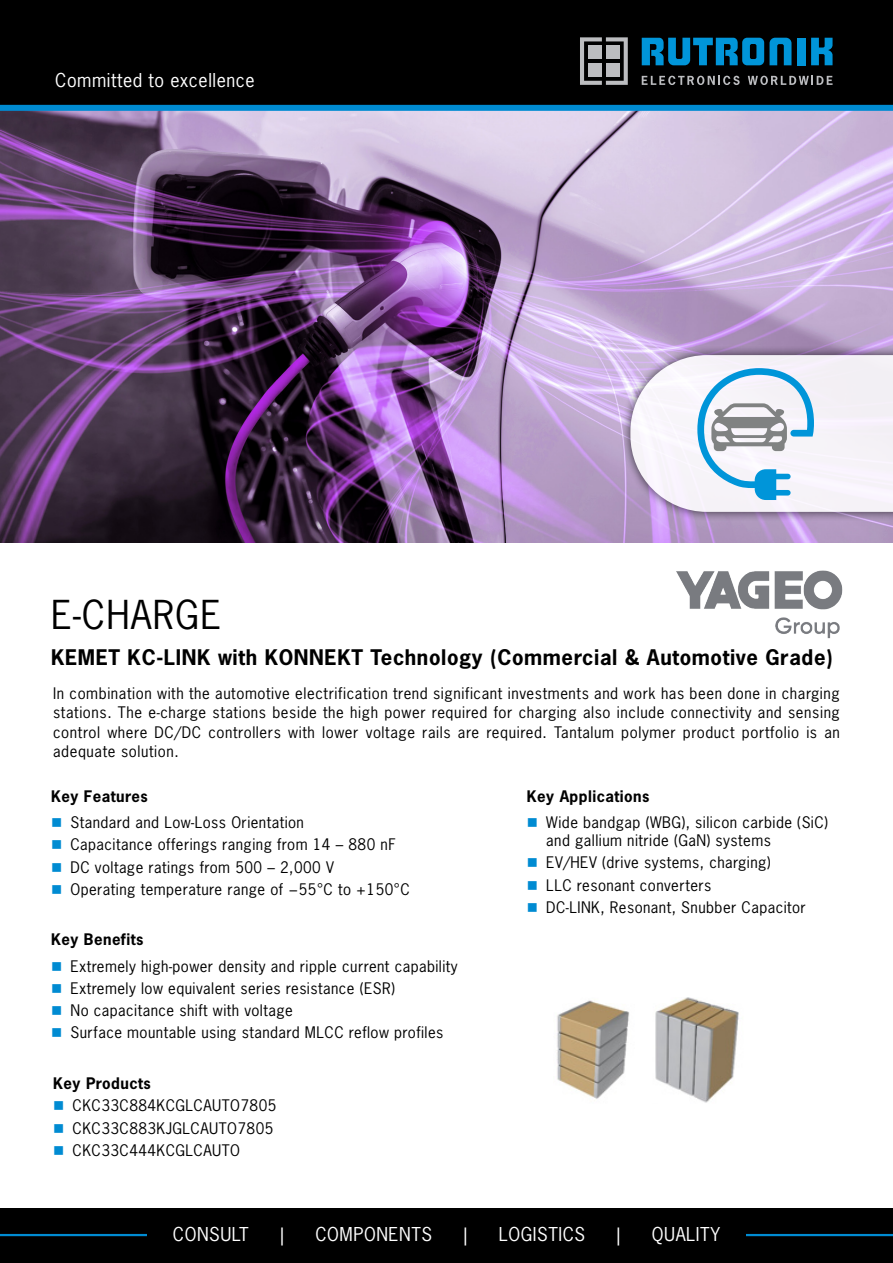
<style>
.page{position:relative;width:893px;height:1263px;background:#fff}
.page>*{position:absolute;margin:0;border:0;box-sizing:border-box;transform-origin:0 0}
.t1{font:37.5px "News Gothic Std";letter-spacing:.03em;color:#000}
.t2{font:700 20.25px "News Gothic Std";letter-spacing:.03em;color:#000}
.t3{font:18px "News Gothic Std";letter-spacing:.03em;color:#fff}
.t4{font:15px/22.2px "News Gothic Std";letter-spacing:.03em;color:#000}
.t5{font:700 15px "News Gothic Std";letter-spacing:.03em;color:#000}
</style>
<div class="page">
<img style="left:0;top:111px;width:893px;height:431px">
<div style="left:0;top:0;width:893px;height:106px;background:#000"></div>
<div style="left:0;top:1208px;width:893px;height:55px;background:#000"></div>
<div style="left:0;top:105px;width:893px;height:6px;background:#008bd2"></div>
<hr style="left:0;top:1234px;width:893px;height:2px;background:#008bd2">
<div style="left:797px;top:38px;width:8px;height:27px;background:#0095d9"></div>
<svg style="left:811px;top:38px;width:21px;height:27px"></svg>
<svg style="left:642px;top:38px;width:149px;height:27px"></svg>
<svg style="left:642px;top:76px;width:98px;height:9px"></svg>
<svg style="left:748px;top:76px;width:84px;height:9px"></svg>
<svg style="left:580px;top:37px;width:48px;height:48px"></svg>
<div style="left:588px;top:46px;width:14px;height:13px;background:#bcbdc0"></div>
<div style="left:606px;top:46px;width:14px;height:13px;background:#bcbdc0"></div>
<div style="left:606px;top:63px;width:14px;height:14px;background:#bcbdc0"></div>
<div style="left:588px;top:63px;width:14px;height:14px;background:#bcbdc0"></div>
<div style="left:621px;top:345px;width:272px;height:177px;background:#000;opacity:.75"></div>
<svg style="left:630px;top:355px;width:263px;height:157px"></svg>
<div style="left:147px;top:1225px;width:598px;height:18px;background:#000"></div>
<img style="left:557px;top:997px;width:182px;height:106px">
<img style="left:638px;top:534px;width:242px;height:105px">
<p class="t3" style="left:55px;top:69px;width:201px">Committed to excellence</p>
<h1 class="t1" style="left:51px;top:591px;width:172px">E-CHARGE</h1>
<h2 class="t2" style="left:51px;top:644px;width:783px">KEMET KC-LINK with KONNEKT Technology (Commercial &amp; Automotive Grade)</h2>
<p class="t4" style="left:53px;top:683px;width:788px;line-height:19.5px;text-align:justify">In combination with the automotive electrification trend significant investments and work has been done in charging stations. The e-charge stations beside the high power required for charging also include connectivity and sensing control where DC/DC controllers with lower voltage rails are required. Tantalum polymer product portfolio is an adequate solution.</p>
<p class="t5" style="left:51px;top:786px;width:98px">Key Features</p>
<p class="t4" style="left:71px;top:811px;width:341px">Standard and Low-Loss Orientation<br>Capacitance offerings ranging from 14 – 880 nF DC voltage ratings from 500 – 2,000 V<br>Operating temperature range of −55°C to +150°C</p>
<p class="t5" style="left:527px;top:786px;width:124px">Key Applications</p>
<p class="t4" style="left:546px;top:813px;width:283px;line-height:18px">Wide bandgap (WBG), silicon carbide (SiC) and gallium nitride (GaN) systems</p>
<p class="t4" style="left:546px;top:851px;width:261px">EV/HEV (drive systems, charging)<br>LLC resonant converters<br>DC-LINK, Resonant, Snubber Capacitor</p>
<p class="t5" style="left:51px;top:929px;width:94px">Key Benefits</p>
<p class="t4" style="left:71px;top:955px;width:389px">Extremely high-power density and ripple current capability Extremely low equivalent series resistance (ESR)<br>No capacitance shift with voltage<br>Surface mountable using standard MLCC reflow profiles</p>
<p class="t5" style="left:53px;top:1073px;width:99px">Key Products</p>
<p class="t4" style="left:73px;top:1094px;width:205px">CKC33C884KCGLCAUTO7805<br>CKC33C883KJGLCAUTO7805<br>CKC33C444KCGLCAUTO</p>
<p class="t3" style="left:173px;top:1222px;width:77px">CONSULT</p>
<p class="t3" style="left:280px;top:1222px;width:5px">|</p>
<p class="t3" style="left:315px;top:1222px;width:118px">COMPONENTS</p>
<p class="t3" style="left:463px;top:1222px;width:5px">|</p>
<p class="t3" style="left:499px;top:1222px;width:88px">LOGISTICS</p>
<p class="t3" style="left:616px;top:1222px;width:5px">|</p>
<p class="t3" style="left:652px;top:1222px;width:70px">QUALITY</p>
</div>
